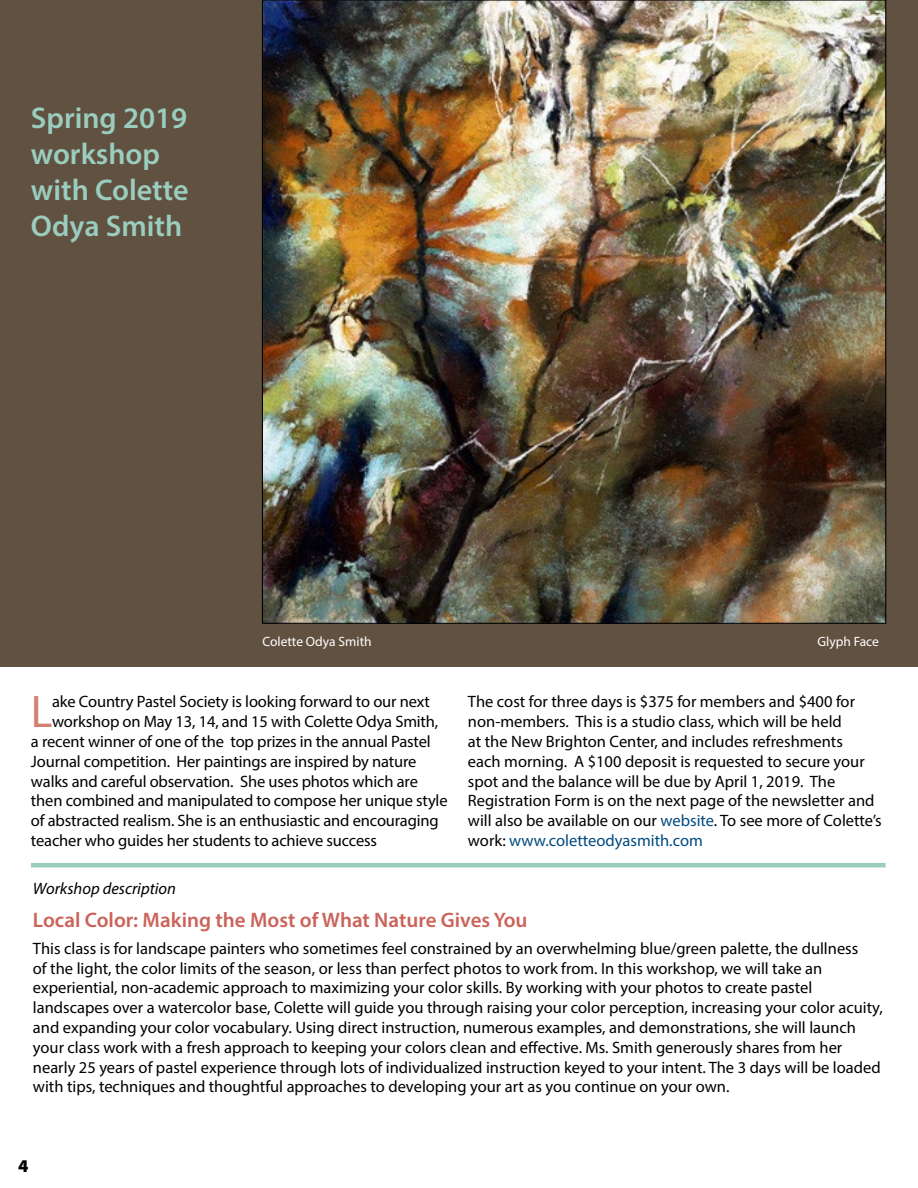
<style>
.page{position:relative;width:918px;height:1188px;background:#fff}
.page>*{position:absolute;margin:0;border:0;box-sizing:border-box;transform-origin:0 0}
.t1{font:45.9px "Myriad Pro";color:#d37f71}
.t2{font:600 30px/36px "Myriad Pro";color:#9acdbe}
.t3{font:600 21px "Myriad Pro";color:#cb635a}
.t4{font:900 18px "Myriad Pro";color:#000}
.t5{font:16.5px/19.8px "Myriad Pro";color:#000}
.t6{font:italic 16.5px "Myriad Pro";color:#000}
.t7{font:13.5px "Myriad Pro";color:#fff}
.s1{color:#004a80}
</style>
<div class="page">
<div style="left:0;top:0;width:918px;height:666px;background:#615141"></div>
<img style="left:264px;top:2px;width:620px;height:620px">
<hr style="left:31px;top:863px;width:855px;height:4px;background:#9acdbe">
<h2 class="t2" style="left:31px;top:100px;width:159px">Spring 2019 workshop with Colette<br>Odya Smith</h2>
<p class="t7" style="left:262px;top:633px;width:111px">Colette Odya Smith</p>
<p class="t7" style="left:817px;top:633px;width:63px">Glyph Face</p>
<h1 class="t1" style="left:31px;top:684px;width:23px">L</h1>
<p class="t5" style="left:52px;top:692px;width:379px">ake Country Pastel Society is looking forward to our next</p>
<p class="t5" style="left:52px;top:712px;width:388px">workshop on May 13, 14, and 15 with Colette Odya Smith,</p>
<p class="t5" style="left:31px;top:731px;width:401px">a recent winner of one of the top prizes in the annual Pastel</p>
<p class="t5" style="left:31px;top:751px;width:387px">Journal competition. Her paintings are inspired by nature</p>
<p class="t5" style="left:31px;top:771px;width:388px">walks and careful observation. She uses photos which are</p>
<p class="t5" style="left:31px;top:791px;width:418px">then combined and manipulated to compose her unique style</p>
<p class="t5" style="left:31px;top:811px;width:409px">of abstracted realism. She is an enthusiastic and encouraging</p>
<p class="t5" style="left:31px;top:830px;width:348px">teacher who guides her students to achieve success</p>
<p class="t5" style="left:468px;top:692px;width:415px">The cost for three days is $375 for members and $400 for non-members. This is a studio class, which will be held<br>at the New Brighton Center, and includes refreshments<br>each morning. A $100 deposit is requested to secure your spot and the balance will be due by April 1, 2019. The Registration Form is on the next page of the newsletter and will also be available on our <span class="s1">website</span>. To see more of Colette’s work: <span class="s1">www.coletteodyasmith.com</span></p>
<p class="t6" style="left:33px;top:878px;width:145px">Workshop description</p>
<p class="t3" style="left:33px;top:907px;width:496px">Local Color: Making the Most of What Nature Gives You</p>
<p class="t5" style="left:33px;top:938px;width:851px">This class is for landscape painters who sometimes feel constrained by an overwhelming blue/green palette, the dullness<br>of the light, the color limits of the season, or less than perfect photos to work from. In this workshop, we will take an experiential, non-academic approach to maximizing your color skills. By working with your photos to create pastel landscapes over a watercolor base, Colette will guide you through raising your color perception, increasing your color acuity, and expanding your color vocabulary. Using direct instruction, numerous examples, and demonstrations, she will launch your class work with a fresh approach to keeping your colors clean and effective. Ms. Smith generously shares from her nearly 25 years of pastel experience through lots of individualized instruction keyed to your intent. The 3 days will be loaded with tips, techniques and thoughtful approaches to developing your art as you continue on your own.</p>
<p class="t4" style="left:18px;top:1155px;width:12px">4</p>
</div>
